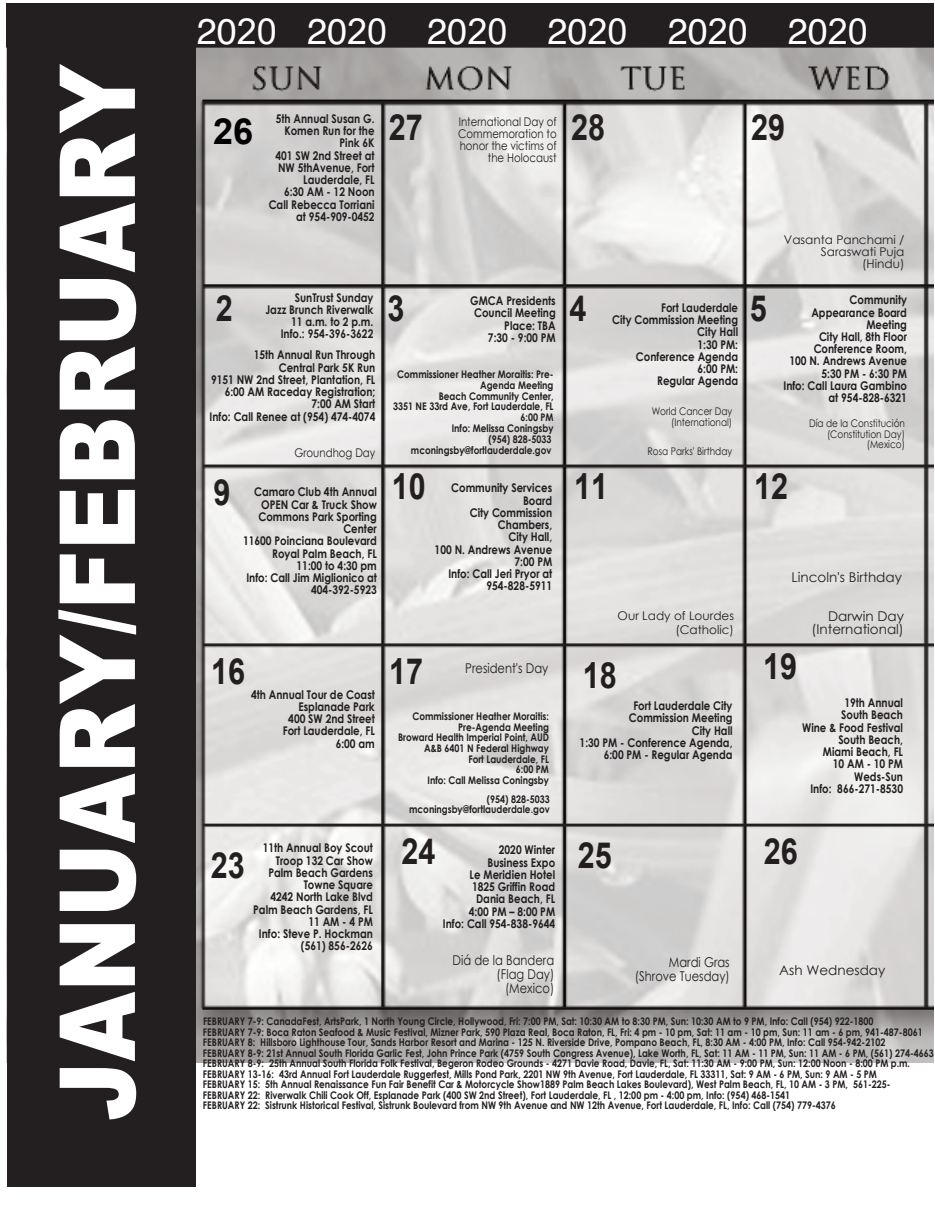
<style>
.page{position:relative;width:935px;height:1205px;background:#fff}
.page>*{position:absolute;margin:0;border:0;box-sizing:border-box;transform-origin:0 0}
.t1{font:900 105px "Arial";color:#fff;scale:.85 1}
.t2{font:700 36px "Arial";color:#231f20;scale:.85 1}
.t3{font:36px "Helvetica";color:#fff}
.t4{font:700 36px "Arial";color:#221e1f;scale:.85 1}
.t5{font:700 36px "Arial";color:#000}
.t6{font:13.5px/13.8px "Century Gothic";color:#221e1f;text-align:right;scale:.85 1}
.t7{font:13.5px/13.5px "Century Gothic";color:#231f20;text-align:right}
.t8{font:700 12px/12.3px "Century Gothic";color:#221e1f;text-align:right;scale:.85 1}
.t9{font:12px/12.3px "Century Gothic";color:#221e1f;text-align:right;scale:.85 1}
.t10{font:700 12px/12px "Century Gothic";color:#231f20;text-align:right;scale:.85 1}
.t11{font:12px/12px "Century Gothic";color:#231f20;text-align:right}
.t12{font:12px/14.4px "Century Gothic";color:#221e1f;text-align:right}
.t13{font:700 10.5px/10.5px "Century Gothic";color:#231f20;scale:.85 1}
.t14{font:700 10.5px/10.8px "Century Gothic";color:#221e1f;text-align:right;scale:.85 1}
.t15{font:10.5px/10.6px "Century Gothic";color:#221e1f;text-align:right;scale:.85 1}
.s1{font-family:"Arial"}
</style>
<div class="page">
<img style="left:6px;top:4px;width:927px;height:1058px">
<div style="left:7px;top:4px;width:188px;height:1182px;background:#231f20"></div>
<h1 class="t1" style="left:21px;top:1120px;width:1244px;rotate:-90deg">JANUARY/FEBRUARY</h1>
<h2 class="t3" style="left:197px;top:10px;width:672px">20<span class="s1">20</span> 20<span class="s1">20</span> 20<span class="s1">20</span> 20<span class="s1">20</span> 20<span class="s1">20</span> 20<span class="s1">20</span></h2>
<h2 class="t2" style="left:389px;top:102px;width:42px">27</h2>
<h2 class="t2" style="left:571px;top:102px;width:42px">28</h2>
<h2 class="t2" style="left:751px;top:102px;width:42px">29</h2>
<h2 class="t5" style="left:213px;top:106px;width:42px">26</h2>
<p class="t8" style="left:268px;top:112px;width:126px">5th Annual Susan G.<br>Komen Run for the<br>Pink 6K<br>401 SW 2nd Street at<br>NW 5thAvenue, Fort<br>Lauderdale, FL<br>6:30 AM - 12 Noon<br>Call Rebecca Torriani at 954-909-0452</p>
<p class="t9" style="left:458px;top:115px;width:117px">International Day of<br>Commemoration to honor the victims of the Holocaust</p>
<p class="t11" style="left:783px;top:234px;width:122px">Vasanta Panchami /<br>Saraswati Puja (Hindu)</p>
<p class="t10" style="left:265px;top:291px;width:128px">SunTrust Sunday<br>Jazz Brunch Riverwalk<br>11 a.m. to 2 p.m.<br>Info.: 954-396-3622</p>
<h2 class="t2" style="left:216px;top:283px;width:22px">2</h2>
<h2 class="t2" style="left:387px;top:283px;width:22px">3</h2>
<h2 class="t2" style="left:569px;top:283px;width:22px">4</h2>
<h2 class="t2" style="left:749px;top:283px;width:22px">5</h2>
<p class="t8" style="left:612px;top:301px;width:150px">Fort Lauderdale<br>City Commission Meeting<br>City Hall<br>1:30 PM:<br>Conference Agenda<br>6:00 PM:<br>Regular Agenda</p>
<p class="t8" style="left:783px;top:293px;width:147px">Community<br>Appearance Board<br>Meeting<br>City Hall, 8th Floor<br>Conference Room,<br>100 N. Andrews Avenue<br>5:30 PM - 6:30 PM<br>Info: Call Laura Gambino at 954-828-6321</p>
<p class="t8" style="left:470px;top:294px;width:102px">GMCA Presidents<br>Council Meeting<br>Place: TBA<br>7:30 - 9:00 PM</p>
<p class="t14" style="left:393px;top:368px;width:190px">Commissioner Heather Moraitis: Pre-<br>Agenda Meeting<br>Beach Community Center,<br>3351 NE 33rd Ave, Fort Lauderdale, FL<br>6:00 PM<br>Info: Melissa Coningsby<br>(954) 828-5033 mconingsby@fortlauderdale.gov</p>
<p class="t8" style="left:209px;top:348px;width:196px">15th Annual Run Through<br>Central Park 5K Run<br>9151 NW 2nd Street, Plantation, FL<br>6:00 AM Raceday Registration;<br>7:00 AM Start<br>Info: Call Renee at (954) 474-4074</p>
<p class="t9" style="left:294px;top:446px;width:96px">Groundhog Day</p>
<p class="t15" style="left:651px;top:405px;width:96px">World Cancer Day (International)</p>
<p class="t15" style="left:647px;top:446px;width:101px">Rosa Parks' Birthday</p>
<p class="t15" style="left:808px;top:417px;width:114px">Día de la Constitución (Constitution Day) (Mexico)</p>
<h2 class="t2" style="left:213px;top:466px;width:22px">9</h2>
<h2 class="t2" style="left:392px;top:461px;width:42px">10</h2>
<h2 class="t2" style="left:574px;top:461px;width:42px">11</h2>
<h2 class="t2" style="left:754px;top:461px;width:42px">12</h2>
<p class="t8" style="left:243px;top:485px;width:159px">Camaro Club 4th Annual<br>OPEN Car &amp; Truck Show<br>Commons Park Sporting<br>Center<br>11600 Poinciana Boulevard<br>Royal Palm Beach, FL<br>11:00 to 4:30 pm<br>Info: Call Jim Miglionico at<br>404-392-5923</p>
<p class="t8" style="left:434px;top:481px;width:140px">Community Services<br>Board<br>City Commission<br>Chambers,<br>City Hall,<br>100 N. Andrews Avenue<br>7:00 PM<br>Info: Call Jeri Pryor at<br>954-828-5911</p>
<p class="t7" style="left:791px;top:570px;width:112px">Lincoln's Birthday</p>
<p class="t12" style="left:617px;top:608px;width:118px">Our Lady of Lourdes (Catholic)</p>
<p class="t7" style="left:811px;top:609px;width:94px">Darwin Day (International)</p>
<h2 class="t2" style="left:211px;top:646px;width:42px">16</h2>
<h2 class="t2" style="left:763px;top:640px;width:42px">19</h2>
<h2 class="t2" style="left:389px;top:646px;width:42px">17</h2>
<p class="t6" style="left:465px;top:660px;width:99px">President's Day</p>
<h2 class="t4" style="left:582px;top:649px;width:42px">18</h2>
<p class="t8" style="left:579px;top:699px;width:181px">Fort Lauderdale City<br>Commission Meeting<br>City Hall<br>1:30 PM - Conference Agenda,<br>6:00 PM - Regular Agenda</p>
<p class="t8" style="left:802px;top:696px;width:120px">19th Annual<br>South Beach<br>Wine &amp; Food Festival<br>South Beach,<br>Miami Beach, FL<br>10 AM - 10 PM<br>Weds-Sun<br>Info: 866-271-8530</p>
<p class="t8" style="left:251px;top:687px;width:147px">4th Annual Tour de Coast<br>Esplanade Park<br>400 SW 2nd Street<br>Fort Lauderdale, FL<br>6:00 am</p>
<p class="t14" style="left:398px;top:710px;width:179px">Commissioner Heather Moraitis:<br>Pre-Agenda Meeting<br>Broward Health Imperial Point, AUD<br>A&amp;B 6401 N Federal Highway<br>Fort Lauderdale, FL<br>6:00 PM<br>Info: Call Melissa Coningsby</p>
<p class="t14" style="left:409px;top:793px;width:167px">(954) 828-5033 mconingsby@fortlauderdale.gov</p>
<h2 class="t2" style="left:211px;top:840px;width:42px">23</h2>
<h2 class="t2" style="left:401px;top:826px;width:42px">24</h2>
<h2 class="t2" style="left:763px;top:826px;width:42px">26</h2>
<p class="t8" style="left:253px;top:841px;width:142px">11th Annual Boy Scout<br>Troop 132 Car Show<br>Palm Beach Gardens<br>Towne Square<br>4242 North Lake Blvd<br>Palm Beach Gardens, FL<br>11 AM - 4 PM<br>Info: Steve P. Hockman (561) 856-2626</p>
<p class="t8" style="left:443px;top:843px;width:134px">2020 Winter<br>Business Expo<br>Le Meridien Hotel<br>1825 Griffin Road<br>Dania Beach, FL<br>4:00 PM – 8:00 PM<br>Info: Call 954-838-9644</p>
<h2 class="t4" style="left:577px;top:829px;width:42px">25</h2>
<p class="t6" style="left:452px;top:953px;width:121px">Diá de la Bandera (Flag Day) (Mexico)</p>
<p class="t6" style="left:634px;top:954px;width:113px">Mardi Gras (Shrove Tuesday)</p>
<p class="t7" style="left:779px;top:963px;width:108px">Ash Wednesday</p>
<p class="t13" style="left:203px;top:1015px;width:861px">FEBRUARY 7-9: CanadaFest, ArtsPark, 1 North Young Circle, Hollywood, Fri: 7:00 PM, Sat: 10:30 AM to 8:30 PM, Sun: 10:30 AM to 9 PM, Info: Call (954) 922-1800<br>FEBRUARY 7-9: Boca Raton Seafood &amp; Music Festival, Mizner Park, 590 Plaza Real, Boca Raton, FL, Fri: 4 pm - 10 pm, Sat: 11 am - 10 pm, Sun: 11 am - 6 pm, 941-487-8061<br>FEBRUARY 8: Hillsboro Lighthouse Tour, Sands Harbor Resort and Marina - 125 N. Riverside Drive, Pompano Beach, FL, 8:30 AM - 4:00 PM, Info: Call 954-942-2102<br>FEBRUARY 8-9: 21st Annual South Florida Garlic Fest, John Prince Park (4759 South Congress Avenue), Lake Worth, FL, Sat: 11 AM - 11 PM, Sun: 11 AM - 6 PM, (561) 274-4663<br>FEBRUARY 8-9: 25th Annual South Florida Folk Festival, Begeron Rodeo Grounds - 4271 Davie Road, Davie, FL, Sat: 11:30 AM - 9:00 PM, Sun: 12:00 Noon - 8:00 PM p.m.<br>FEBRUARY 13-16: 43rd Annual Fort Lauderdale Ruggerfest, Mills Pond Park, 2201 NW 9th Avenue, Fort Lauderdale, FL 33311, Sat: 9 AM - 6 PM, Sun: 9 AM - 5 PM<br>FEBRUARY 15: 5th Annual Renaissance Fun Fair Benefit Car &amp; Motorcycle Show1889 Palm Beach Lakes Boulevard), West Palm Beach, FL, 10 AM - 3 PM, 561-225- FEBRUARY 22: Riverwalk Chili Cook Off, Esplanade Park (400 SW 2nd Street), Fort Lauderdale, FL , 12:00 pm - 4:00 pm, Info: (954) 468-1541<br>FEBRUARY 22: Sistrunk Historical Festival, Sistrunk Boulevard from NW 9th Avenue and NW 12th Avenue, Fort Lauderdale, FL, Info: Call (754) 779-4376</p>
</div>
